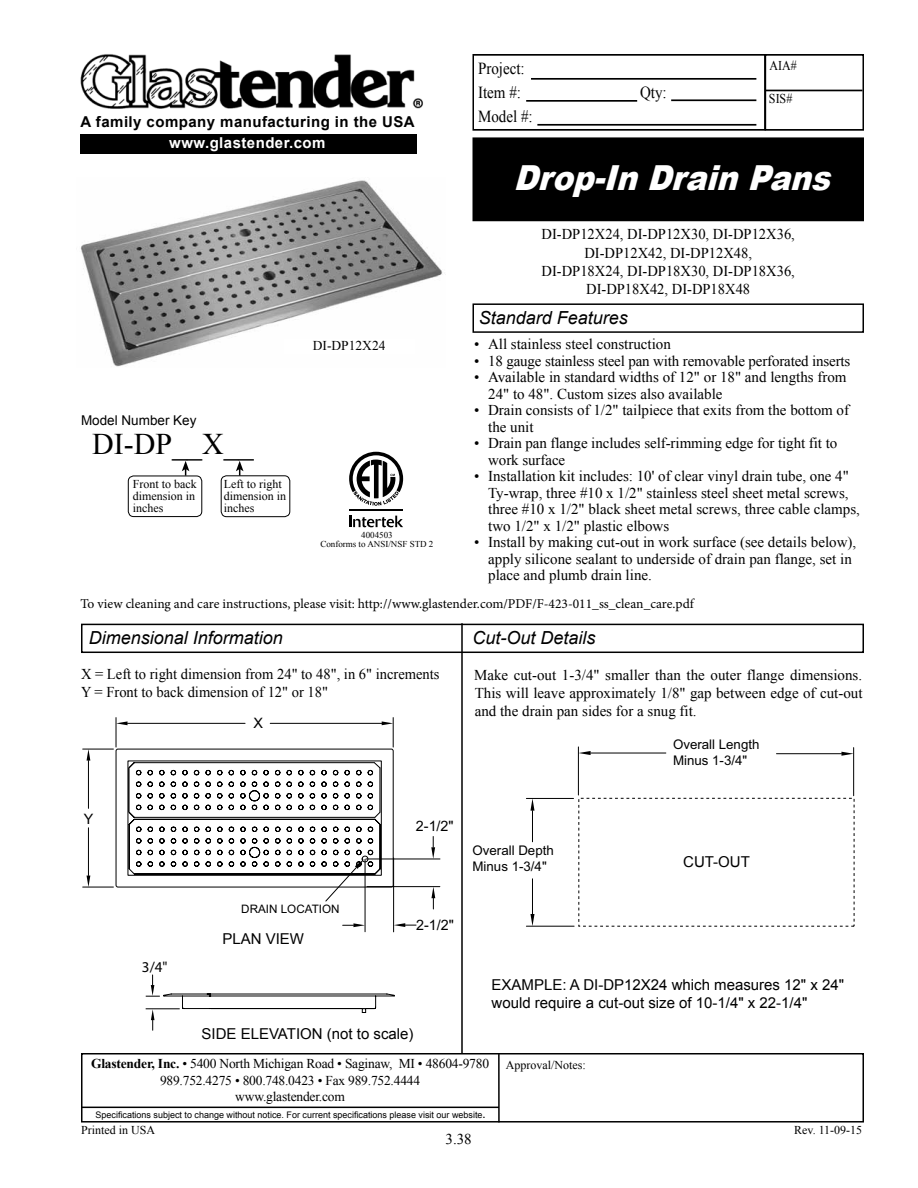
<style>
.page{position:relative;width:918px;height:1188px;background:#fff}
.page>*{position:absolute;margin:0;border:0;box-sizing:border-box;transform-origin:0 0}
.t1{font:italic 900 34.5px "Arial";color:#fff;scale:.9 1}
.t2{font:30px "Times New Roman";color:#000}
.t3{font:italic 18px "Arial";color:#000}
.t4{font:16.8px/23.5px "Times New Roman";color:#000;scale:.89 1}
.t5{font:15px/16.5px "Times New Roman";color:#000}
.t6{font:15px/18px "Arial";color:#000}
.t7{font:700 15px "Arial";letter-spacing:.03em;color:#000}
.t8{font:700 15px "Arial";letter-spacing:.03em;color:#fff}
.t9{font:15px "Myriad";color:#000}
.t10{font:14.4px "Arial";color:#000}
.t11{font:13.5px/16.2px "Times New Roman";letter-spacing:-.015em;color:#000;text-align:center}
.t12{font:13.5px "Minion Pro";color:#000}
.t13{font:13.5px "Arial";color:#000}
.t14{font:13.5px "Times New Roman";letter-spacing:-.015em;color:#000;scale:.89 1}
.t15{font:13.35px/16.2px "Arial";color:#000}
.t16{font:12px/12px "Times New Roman";color:#000}
.t17{font:11.7px "Arial";color:#000}
.t18{font:9px "Arial";color:#000}
.t19{font:9px/9px "Times New Roman";color:#000;text-align:center}
.s1{font-weight:700}
</style>
<div class="page">
<div style="left:473px;top:138px;width:390px;height:82px;background:#000"></div>
<div style="left:472px;top:137px;width:392px;height:84px;border:2px solid #000"></div>
<div style="left:81px;top:1053px;width:783px;height:70px;border:2px solid #000"></div>
<hr style="left:498px;top:1054px;width:2px;height:68px;background:#000">
<hr style="left:81px;top:1107px;width:418px;height:1px;background:#000">
<div style="left:472px;top:54px;width:294px;height:77px;border:2px solid #000"></div>
<hr style="left:531px;top:78px;width:225px;height:2px;background:#000">
<hr style="left:526px;top:100px;width:111px;height:2px;background:#000">
<hr style="left:671px;top:99px;width:85px;height:2px;background:#000">
<hr style="left:537px;top:124px;width:219px;height:2px;background:#000">
<div style="left:765px;top:54px;width:99px;height:77px;border:2px solid #000"></div>
<hr style="left:765px;top:90px;width:97px;height:1px;background:#000">
<img style="left:80px;top:54px;width:343px;height:55px">
<div style="left:81px;top:134px;width:336px;height:20px;background:#000"></div>
<img style="left:80px;top:180px;width:363px;height:187px">
<div style="left:472px;top:303px;width:392px;height:30px;border:2px solid #000"></div>
<div style="left:81px;top:624px;width:783px;height:29px;border:2px solid #000"></div>
<div style="left:284px;top:339px;width:130px;height:15px;background:#fff"></div>
<svg style="left:146px;top:975px;width:249px;height:55px"></svg>
<hr style="left:146px;top:1009px;width:34px;height:1px;background:#000">
<hr style="left:526px;top:926px;width:48px;height:1px;background:#000">
<hr style="left:526px;top:798px;width:48px;height:1px;background:#000">
<hr style="left:532px;top:879px;width:1px;height:35px;background:#000">
<hr style="left:532px;top:811px;width:1px;height:31px;background:#000">
<svg style="left:530px;top:914px;width:5px;height:12px"></svg>
<svg style="left:530px;top:798px;width:5px;height:13px"></svg>
<hr style="left:578px;top:747px;width:1px;height:48px;background:#000">
<hr style="left:853px;top:748px;width:1px;height:48px;background:#000">
<hr style="left:591px;top:753px;width:75px;height:1px;background:#000">
<hr style="left:776px;top:753px;width:65px;height:1px;background:#000">
<svg style="left:578px;top:751px;width:13px;height:4px"></svg>
<svg style="left:841px;top:752px;width:13px;height:4px"></svg>
<div style="left:128px;top:476px;width:74px;height:41px;border:1px solid #000;border-radius:5px"></div>
<div style="left:221px;top:475px;width:69px;height:42px;border:1px solid #000;border-radius:5px"></div>
<hr style="left:88px;top:761px;width:1px;height:47px;background:#000">
<hr style="left:88px;top:828px;width:1px;height:48px;background:#000">
<hr style="left:83px;top:749px;width:30px;height:1px;background:#000">
<hr style="left:83px;top:887px;width:30px;height:1px;background:#000">
<svg style="left:87px;top:876px;width:3px;height:11px"></svg>
<svg style="left:87px;top:749px;width:3px;height:12px"></svg>
<svg style="left:115px;top:718px;width:279px;height:184px"></svg>
<hr style="left:365px;top:859px;width:1px;height:73px;background:#000">
<svg style="left:343px;top:923px;width:22px;height:4px"></svg>
<hr style="left:393px;top:858px;width:1px;height:74px;background:#000">
<svg style="left:394px;top:923px;width:22px;height:4px"></svg>
<hr style="left:367px;top:886px;width:73px;height:1px;background:#000">
<svg style="left:431px;top:887px;width:4px;height:22px"></svg>
<hr style="left:366px;top:859px;width:74px;height:1px;background:#000">
<svg style="left:431px;top:836px;width:4px;height:23px"></svg>
<hr style="left:461px;top:623px;width:2px;height:430px;background:#000">
<svg style="left:182px;top:461px;width:7px;height:15px"></svg>
<svg style="left:236px;top:461px;width:8px;height:15px"></svg>
<svg style="left:349px;top:516px;width:54px;height:11px"></svg>
<hr style="left:349px;top:510px;width:54px;height:1px;background:#000">
<svg style="left:349px;top:452px;width:54px;height:54px"></svg>
<p class="t7" style="left:81px;top:112px;width:336px">A family company manufacturing in the USA</p>
<p class="t8" style="left:169px;top:133px;width:158px">www.glastender.com</p>
<p class="t13" style="left:81px;top:411px;width:117px">Model Number Key</p>
<h2 class="t2" style="left:92px;top:424px;width:163px">DI-DP__X__</h2>
<p class="t16" style="left:133px;top:478px;width:65px">Front to back dimension in inches</p>
<p class="t16" style="left:224px;top:478px;width:64px">Left to right dimension in inches</p>
<p class="t11" style="left:313px;top:337px;width:74px">DI-DP12X24</p>
<p class="t19" style="left:320px;top:530px;width:115px">4004503<br>Conforms to ANSI/NSF STD 2</p>
<p class="t4" style="left:478px;top:57px;width:54px">Project:<br>Item #:</p>
<p class="t4" style="left:478px;top:104px;width:63px">Model #:</p>
<p class="t4" style="left:640px;top:80px;width:31px">Qty:</p>
<p class="t14" style="left:770px;top:56px;width:32px">AIA#</p>
<p class="t14" style="left:769px;top:90px;width:28px">SIS#</p>
<h1 class="t1" style="left:513px;top:152px;width:367px">Drop-InDrainPans</h1>
<p class="t5" style="left:542px;top:225px;width:255px;line-height:18.1px;text-align:center">DI-DP12X24, DI-DP12X30, DI-DP12X36,<br>DI-DP12X42, DI-DP12X48,<br>DI-DP18X24, DI-DP18X30, DI-DP18X36,<br>DI-DP18X42, DI-DP18X48</p>
<p class="t3" style="left:479px;top:306px;width:151px">Standard Features</p>
<p class="t5" style="left:474px;top:336px;width:198px">• All stainless steel construction</p>
<p class="t5" style="left:474px;top:352px;width:378px">• 18 gauge stainless steel pan with removable perforated inserts</p>
<p class="t5" style="left:488px;top:369px;width:360px;text-indent:-14px">• Available in standard widths of 12" or 18" and lengths from<br>24" to 48". Custom sizes also available</p>
<p class="t5" style="left:488px;top:402px;width:362px;text-indent:-14px">• Drain consists of 1/2" tailpiece that exits from the bottom of the unit</p>
<p class="t5" style="left:488px;top:435px;width:351px;text-indent:-14px">• Drain pan flange includes self-rimming edge for tight fit to work surface</p>
<p class="t5" style="left:488px;top:468px;width:373px;text-indent:-14px">• Installation kit includes: 10' of clear vinyl drain tube, one 4" Ty-wrap, three #10 x 1/2" stainless steel sheet metal screws, three #10 x 1/2" black sheet metal screws, three cable clamps, two 1/2" x 1/2" plastic elbows</p>
<p class="t5" style="left:488px;top:534px;width:370px;text-indent:-14px">• Install by making cut-out in work surface (see details below), apply silicone sealant to underside of drain pan flange, set in place and plumb drain line.</p>
<p class="t12" style="left:81px;top:595px;width:615px">To view cleaning and care instructions, please visit: http://www.glastender.com/PDF/F-423-011_ss_clean_care.pdf</p>
<p class="t3" style="left:89px;top:626px;width:196px">Dimensional Information</p>
<p class="t3" style="left:472px;top:626px;width:125px">Cut-Out Details</p>
<p class="t5" style="left:81px;top:665px;width:360px;line-height:18px">X = Left to right dimension from 24" to 48", in 6" increments<br>Y = Front to back dimension of 12" or 18"</p>
<p class="t5" style="left:474px;top:665px;width:390px;line-height:18.1px;text-align:justify">Make cut-out 1-3/4" smaller than the outer flange dimensions.<br>This will leave approximately 1/8" gap between edge of cut-out and the drain pan sides for a snug fit.</p>
<p class="t10" style="left:254px;top:714px;width:11px">X</p>
<p class="t10" style="left:84px;top:809px;width:11px">Y</p>
<p class="t9" style="left:142px;top:959px;width:27px">3/4"</p>
<p class="t15" style="left:673px;top:736px;width:88px">Overall Length<br>Minus 1-3/4"</p>
<p class="t17" style="left:241px;top:901px;width:100px">DRAIN LOCATION</p>
<p class="t6" style="left:222px;top:930px;width:83px">PLAN VIEW</p>
<p class="t10" style="left:416px;top:817px;width:39px">2-1/2"</p>
<p class="t10" style="left:416px;top:915px;width:39px">2-1/2"</p>
<p class="t6" style="left:202px;top:1025px;width:214px">SIDE ELEVATION (not to scale)</p>
<p class="t15" style="left:472px;top:842px;width:83px">Overall Depth<br>Minus 1-3/4"</p>
<p class="t6" style="left:683px;top:853px;width:68px">CUT-OUT</p>
<p class="t6" style="left:492px;top:976px;width:354px">EXAMPLE: A DI-DP12X24 which measures 12" x 24" would require a cut-out size of 10-1/4" x 22-1/4"</p>
<p class="t11" style="left:91px;top:1056px;width:399px"><span class="s1">Glastender, Inc.</span> • 5400 North Michigan Road • Saginaw, MI • 48604-9780<br>989.752.4275 • 800.748.0423 • Fax 989.752.4444<br>www.glastender.com</p>
<p class="t16" style="left:506px;top:1059px;width:81px">Approval/Notes:</p>
<p class="t18" style="left:96px;top:1108px;width:391px">Specifications subject to change without notice. For current specifications please visit our website<span class="s1">.</span></p>
<p class="t16" style="left:81px;top:1124px;width:76px">Printed in USA</p>
<p class="t5" style="left:446px;top:1131px;width:28px">3.38</p>
<p class="t16" style="left:794px;top:1124px;width:70px">Rev. 11-09-15</p>
</div>
